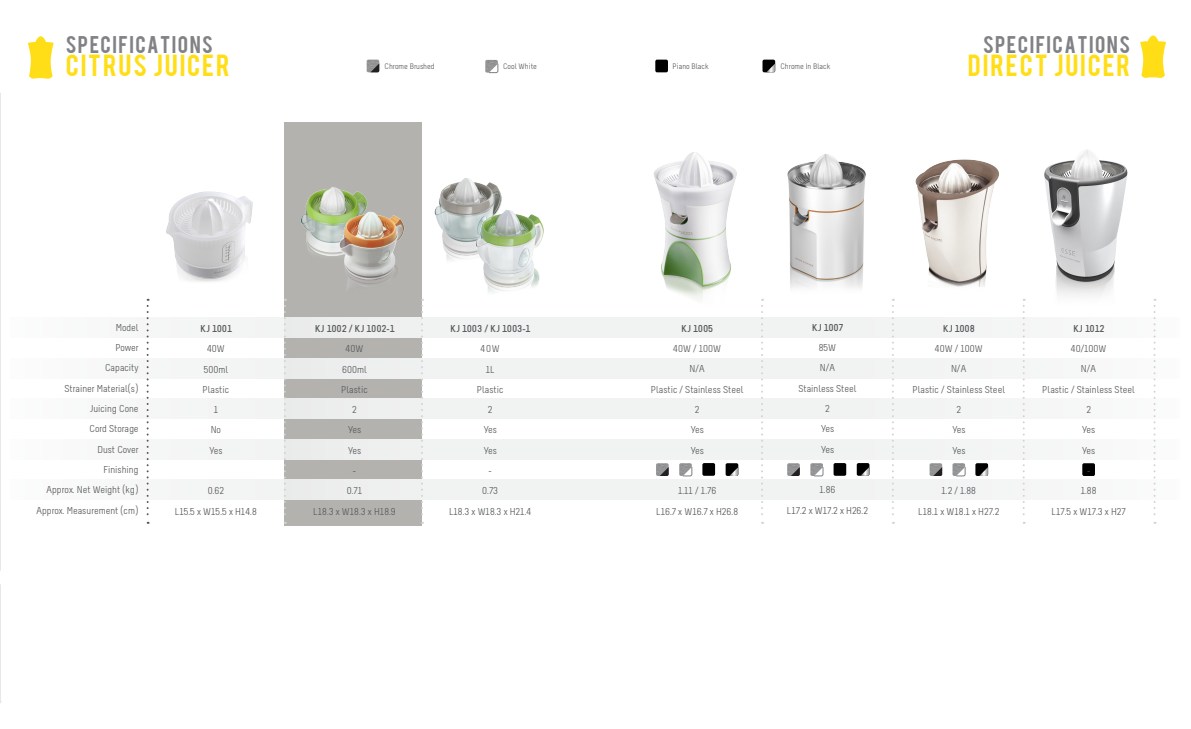
<style>
.page{position:relative;width:1191px;height:729px;background:#fff}
.page>*{position:absolute;margin:0;border:0;box-sizing:border-box;transform-origin:0 0}
.t1{font:24px "Bebas";letter-spacing:.075em;color:#ffde17;scale:1.05 1}
.t2{font:19px "Bebas";letter-spacing:.075em;color:#808285;scale:1.05 1}
.t3{font:10px/20.3px "Melbourne";color:#58595b;text-align:center;scale:1.05 1}
.t4{font:700 10px "Melbourne";color:#58595b;scale:1.05 1}
.t5{font:10px "Calibri";color:#58595b;scale:1.05 1}
.t6{font:8px "Melbourne";color:#58595b;scale:1.05 1}
.s1{font-weight:700}
.s2{font-family:"Calibri";font-weight:700}
</style>
<div class="page">
<div style="left:284px;top:122px;width:138px;height:404px;background:#b3b2af"></div>
<svg style="left:0;top:93px;width:2px;height:610px"></svg>
<svg style="left:28px;top:36px;width:26px;height:43px"></svg>
<div style="left:0;top:317px;width:595px;height:20px;background:#f1f2f2"></div>
<div style="left:0;top:358px;width:595px;height:20px;background:#f1f2f2"></div>
<div style="left:0;top:398px;width:595px;height:20px;background:#f1f2f2"></div>
<div style="left:0;top:439px;width:595px;height:20px;background:#f1f2f2"></div>
<div style="left:0;top:479px;width:595px;height:21px;background:#f1f2f2"></div>
<svg style="left:421px;top:299px;width:2px;height:224px"></svg>
<svg style="left:284px;top:299px;width:2px;height:224px"></svg>
<img style="left:166px;top:191px;width:87px;height:91px">
<img style="left:301px;top:186px;width:66px;height:70px">
<img style="left:337px;top:207px;width:68px;height:79px">
<img style="left:434px;top:178px;width:68px;height:83px">
<img style="left:472px;top:196px;width:72px;height:97px">
<svg style="left:147px;top:299px;width:2px;height:224px"></svg>
<svg style="left:367px;top:60px;width:12px;height:12px"></svg>
<svg style="left:485px;top:60px;width:13px;height:13px"></svg>
<div style="left:1px;top:89px;width:8px;height:612px;background:#fff"></div>
<div style="left:595px;top:317px;width:596px;height:20px;background:#f1f2f2"></div>
<div style="left:595px;top:358px;width:596px;height:20px;background:#f1f2f2"></div>
<div style="left:595px;top:398px;width:596px;height:20px;background:#f1f2f2"></div>
<div style="left:595px;top:439px;width:596px;height:20px;background:#f1f2f2"></div>
<div style="left:595px;top:479px;width:596px;height:21px;background:#f1f2f2"></div>
<svg style="left:892px;top:299px;width:2px;height:224px"></svg>
<svg style="left:1140px;top:35px;width:41px;height:489px"></svg>
<svg style="left:1023px;top:299px;width:2px;height:224px"></svg>
<svg style="left:761px;top:299px;width:2px;height:224px"></svg>
<img style="left:787px;top:154px;width:79px;height:134px">
<img style="left:915px;top:159px;width:84px;height:128px">
<img style="left:654px;top:152px;width:83px;height:148px">
<div style="left:726px;top:463px;width:12px;height:13px;background:#000;border-radius:2px"></div>
<svg style="left:729px;top:467px;width:9px;height:9px"></svg>
<div style="left:857px;top:463px;width:12px;height:12px;background:#000;border-radius:2px"></div>
<svg style="left:861px;top:467px;width:8px;height:8px"></svg>
<div style="left:975px;top:463px;width:13px;height:13px;background:#000;border-radius:2px"></div>
<svg style="left:979px;top:467px;width:9px;height:9px"></svg>
<svg style="left:930px;top:463px;width:12px;height:13px"></svg>
<svg style="left:656px;top:463px;width:13px;height:13px"></svg>
<svg style="left:787px;top:463px;width:13px;height:13px"></svg>
<svg style="left:953px;top:463px;width:12px;height:13px"></svg>
<svg style="left:679px;top:463px;width:13px;height:13px"></svg>
<svg style="left:810px;top:463px;width:13px;height:13px"></svg>
<div style="left:702px;top:463px;width:13px;height:12px;background:#000;border-radius:2px"></div>
<div style="left:834px;top:463px;width:12px;height:12px;background:#000;border-radius:2px"></div>
<div style="left:1082px;top:463px;width:13px;height:13px;background:#000;border-radius:2px"></div>
<div style="left:655px;top:60px;width:13px;height:12px;background:#000;border-radius:2px"></div>
<div style="left:763px;top:60px;width:12px;height:12px;background:#000;border-radius:2px"></div>
<svg style="left:767px;top:64px;width:8px;height:8px"></svg>
<div style="left:1181px;top:87px;width:10px;height:618px;background:#fff"></div>
<img style="left:1044px;top:137px;width:99px;height:173px">
<h2 class="t2" style="left:66px;top:30px;width:142px">SPECIFICATIONS</h2>
<h1 class="t1" style="left:66px;top:47px;width:158px">CITRUS JUICER</h1>
<p class="t6" style="left:385px;top:62px;width:49px">Chrome Brushed</p>
<p class="t6" style="left:503px;top:62px;width:34px">Cool White</p>
<p class="t6" style="left:673px;top:62px;width:36px">Piano Black</p>
<p class="t6" style="left:781px;top:62px;width:49px">Chrome In Black</p>
<h2 class="t2" style="left:983px;top:31px;width:142px">SPECIFICATIONS</h2>
<h1 class="t1" style="left:968px;top:48px;width:156px">DIRECT JUICER</h1>
<p class="t3" style="left:36px;top:317px;width:99px;text-align:right">Model<br>Power<br>Capacity<br>Strainer Material(s)<br>Juicing Cone<br>Cord Storage<br>Dust Cover<br>Finishing<br>Approx. Net Weight (kg)<br>Approx. Measurement (cm)</p>
<p class="t4" style="left:200px;top:323px;width:32px">KJ 1001</p>
<p class="t3" style="left:203px;top:339px;width:27px">40W<br>500ml<br>Plastic<br>1<br>No<br>Yes</p>
<p class="t3" style="left:175px;top:481px;width:80px">0.62<br>L15.5 x W15.5 x H14.8</p>
<p class="t3" style="left:315px;top:318px;width:77px"><span class="s1">KJ 1002 / KJ 1002</span><span class="s2">-</span><span class="s1">1<br></span>40W<br>600ml<br>Plastic<br>2<br>Yes<br>Yes</p>
<p class="t5" style="left:353px;top:464px;width:5px">-</p>
<p class="t3" style="left:313px;top:481px;width:80px">0.71<br>L18.3 x W18.3 x H18.9</p>
<p class="t3" style="left:450px;top:318px;width:78px"><span class="s1">KJ 1003 / KJ 1003</span><span class="s2">-</span><span class="s1">1<br></span>40W<br>1L<br>Plastic<br>2<br>Yes<br>Yes</p>
<p class="t5" style="left:489px;top:464px;width:5px">-</p>
<p class="t3" style="left:449px;top:481px;width:80px">0.73<br>L18.3 x W18.3 x H21.4</p>
<p class="t4" style="left:681px;top:323px;width:32px">KJ 1005</p>
<p class="t3" style="left:651px;top:338px;width:90px">40W / 100W<br>N/A<br>Plastic / Stainless Steel<br>2<br>Yes<br>Yes</p>
<p class="t3" style="left:656px;top:481px;width:80px">1.11 / 1.76<br>L16.7 x W16.7 x H26.8</p>
<p class="t4" style="left:812px;top:322px;width:31px">KJ 1007</p>
<p class="t3" style="left:798px;top:337px;width:57px">85W<br>N/A<br>Stainless Steel<br>2<br>Yes<br>Yes</p>
<p class="t3" style="left:787px;top:480px;width:79px">1.86<br>L17.2 x W17.2 x H26.2</p>
<p class="t4" style="left:943px;top:323px;width:32px">KJ 1008</p>
<p class="t3" style="left:912px;top:338px;width:90px">40W / 100W<br>N/A<br>Plastic / Stainless Steel<br>2<br>Yes<br>Yes</p>
<p class="t3" style="left:918px;top:481px;width:79px">1.2 / 1.88<br>L18.1 x W18.1 x H27.2</p>
<p class="t4" style="left:1073px;top:323px;width:31px">KJ 1012</p>
<p class="t3" style="left:1042px;top:338px;width:90px">40/100W<br>N/A<br>Plastic / Stainless Steel<br>2<br>Yes<br>Yes</p>
<p class="t5" style="left:1087px;top:464px;width:5px">-</p>
<p class="t3" style="left:1052px;top:481px;width:72px">1.88<br>L17.5 x W17.3 x H27</p>
</div>
